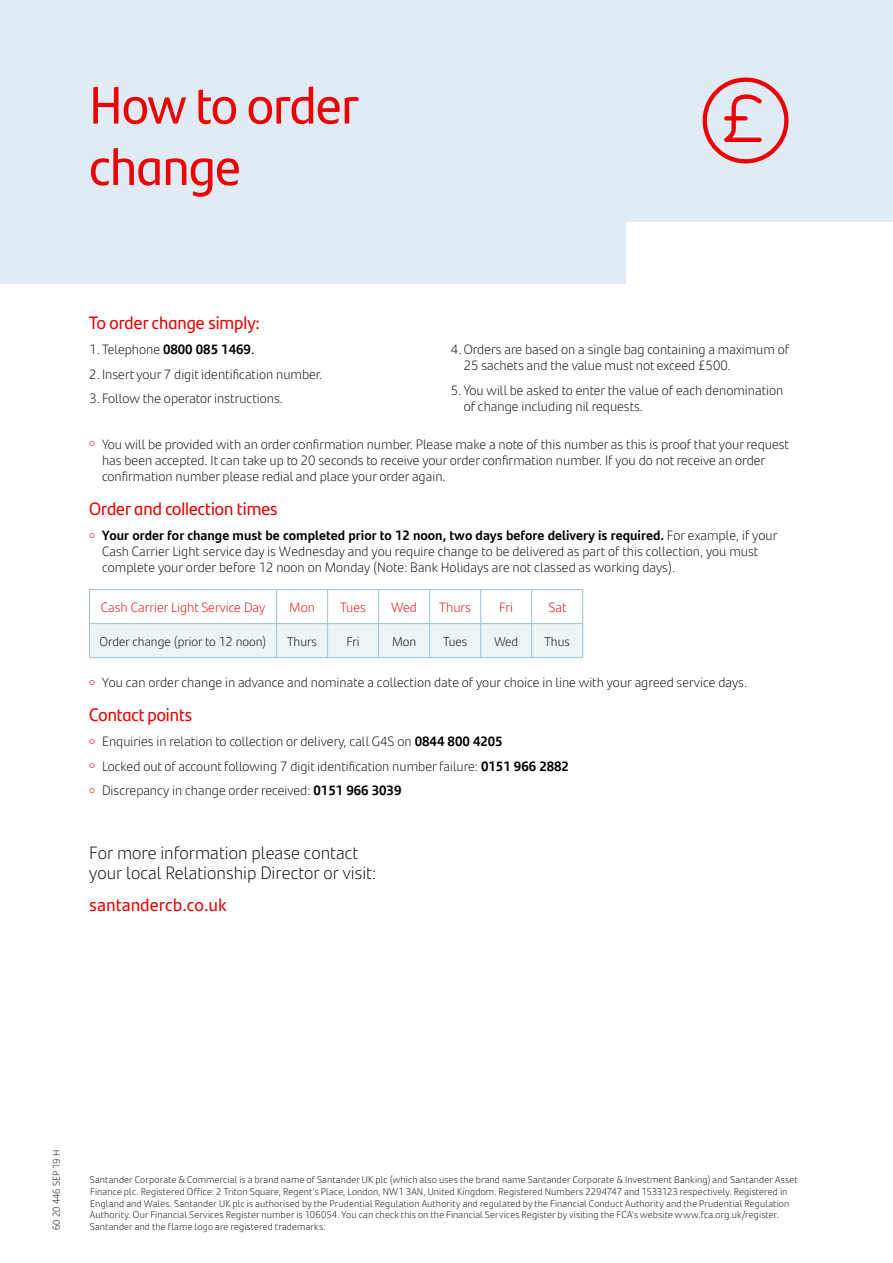
<style>
.page{position:relative;width:893px;height:1263px;background:#fff}
.page>*{position:absolute;margin:0;border:0;box-sizing:border-box;transform-origin:0 0}
.t1{font:52.5px/61.5px "Santander Headline";letter-spacing:-.01em;color:#ec0000}
.t2{font:18px "Santander Headline";color:#ec0000}
.t3{font:300 17.85px/20.5px "Santander Text";color:#000}
.t4{font:17.85px "Santander Text";color:#ec0000}
.t5{font:300 13.5px/16.2px "Santander Text";color:#000}
.t6{font:300 13.5px "Santander Text";color:#ec0000}
.t7{font:300 12.75px "Santander Text";color:#000}
.t8{font:300 9.75px/11.7px "Santander Text";letter-spacing:.015em;color:#000}
.s1{font-weight:700}
.s2{font-family:"Santander Headline";font-weight:400}
</style>
<div class="page">
<div style="left:0;top:0;width:893px;height:221px;background:#e1ebf5"></div>
<div style="left:0;top:0;width:625px;height:284px;background:#e1ebf5"></div>
<svg style="left:90px;top:590px;width:492px;height:67px"></svg>
<hr style="left:276px;top:590px;width:1px;height:33px;background:#9bc3d3">
<hr style="left:327px;top:590px;width:1px;height:33px;background:#9bc3d3">
<hr style="left:378px;top:590px;width:1px;height:33px;background:#9bc3d3">
<hr style="left:429px;top:590px;width:1px;height:33px;background:#9bc3d3">
<hr style="left:480px;top:590px;width:1px;height:33px;background:#9bc3d3">
<hr style="left:531px;top:590px;width:1px;height:33px;background:#9bc3d3">
<hr style="left:276px;top:624px;width:1px;height:33px;background:#9bc3d3">
<hr style="left:327px;top:624px;width:1px;height:33px;background:#9bc3d3">
<hr style="left:378px;top:624px;width:1px;height:33px;background:#9bc3d3">
<hr style="left:429px;top:624px;width:1px;height:33px;background:#9bc3d3">
<hr style="left:480px;top:624px;width:1px;height:33px;background:#9bc3d3">
<hr style="left:531px;top:624px;width:1px;height:33px;background:#9bc3d3">
<hr style="left:89px;top:589px;width:188px;height:1px;background:#9bc3d3">
<hr style="left:89px;top:590px;width:1px;height:33px;background:#9bc3d3">
<hr style="left:277px;top:589px;width:51px;height:1px;background:#9bc3d3">
<hr style="left:328px;top:589px;width:51px;height:1px;background:#9bc3d3">
<hr style="left:379px;top:589px;width:51px;height:1px;background:#9bc3d3">
<hr style="left:430px;top:589px;width:51px;height:1px;background:#9bc3d3">
<hr style="left:481px;top:589px;width:51px;height:1px;background:#9bc3d3">
<hr style="left:532px;top:589px;width:51px;height:1px;background:#9bc3d3">
<hr style="left:582px;top:590px;width:1px;height:33px;background:#9bc3d3">
<hr style="left:89px;top:623px;width:188px;height:1px;background:#9bc3d3">
<hr style="left:89px;top:624px;width:1px;height:33px;background:#9bc3d3">
<hr style="left:277px;top:623px;width:51px;height:1px;background:#9bc3d3">
<hr style="left:328px;top:623px;width:51px;height:1px;background:#9bc3d3">
<hr style="left:379px;top:623px;width:51px;height:1px;background:#9bc3d3">
<hr style="left:430px;top:623px;width:51px;height:1px;background:#9bc3d3">
<hr style="left:481px;top:623px;width:51px;height:1px;background:#9bc3d3">
<hr style="left:532px;top:623px;width:51px;height:1px;background:#9bc3d3">
<hr style="left:582px;top:624px;width:1px;height:33px;background:#9bc3d3">
<hr style="left:89px;top:657px;width:188px;height:1px;background:#9bc3d3">
<hr style="left:277px;top:657px;width:51px;height:1px;background:#9bc3d3">
<hr style="left:328px;top:657px;width:51px;height:1px;background:#9bc3d3">
<hr style="left:379px;top:657px;width:51px;height:1px;background:#9bc3d3">
<hr style="left:430px;top:657px;width:51px;height:1px;background:#9bc3d3">
<hr style="left:481px;top:657px;width:51px;height:1px;background:#9bc3d3">
<hr style="left:532px;top:657px;width:51px;height:1px;background:#9bc3d3">
<div style="left:703px;top:78px;width:85px;height:85px;border:4px solid #ec0000;border-radius:50%"></div>
<svg style="left:724px;top:94px;width:38px;height:48px"></svg>
<svg style="left:726px;top:116px;width:20px;height:4px"></svg>
<h1 class="t1" style="left:89px;top:72px;width:272px">How to order change</h1>
<h2 class="t2" style="left:89px;top:309px;width:172px">To order change simply:</h2>
<p class="t5" style="left:89px;top:340px;width:167px">1. Telephone <span class="s1">0800 085 1469</span><span class="s2">.</span></p>
<p class="t5" style="left:89px;top:365px;width:235px">2. Insert your 7 digit identification number.</p>
<p class="t5" style="left:89px;top:390px;width:195px">3. Follow the operator instructions.</p>
<p class="t5" style="left:464px;top:340px;width:327px;text-indent:-13px">4. Orders are based on a single bag containing a maximum of<br>25 sachets and the value must not exceed £500.</p>
<p class="t5" style="left:464px;top:381px;width:321px;text-indent:-13px">5. You will be asked to enter the value of each denomination of change including nil requests.</p>
<p class="t5" style="left:102px;top:435px;width:688px;text-indent:-13px"><sup>○</sup> You will be provided with an order confirmation number. Please make a note of this number as this is proof that your request has been accepted. It can take up to 20 seconds to receive your order confirmation number. If you do not receive an order confirmation number please redial and place your order again.</p>
<h2 class="t2" style="left:89px;top:495px;width:190px">Order and collection times</h2>
<p class="t5" style="left:102px;top:526px;width:677px;text-indent:-13px"><sup>○</sup> <span class="s1">Your order for change must be completed prior to 12 noon, two days before delivery is required.</span> For example, if your<br>Cash Carrier Light service day is Wednesday and you require change to be delivered as part of this collection, you must complete your order before 12 noon on Monday (Note: Bank Holidays are not classed as working days).</p>
<p class="t6" style="left:101px;top:598px;width:166px">Cash Carrier Light Service Day</p>
<p class="t6" style="left:289px;top:598px;width:27px">Mon</p>
<p class="t6" style="left:340px;top:598px;width:27px">Tues</p>
<p class="t6" style="left:391px;top:598px;width:27px">Wed</p>
<p class="t6" style="left:439px;top:598px;width:33px">Thurs</p>
<p class="t6" style="left:499px;top:598px;width:15px">Fri</p>
<p class="t6" style="left:548px;top:598px;width:19px">Sat</p>
<p class="t7" style="left:100px;top:632px;width:168px">Order change (prior to 12 noon)</p>
<p class="t7" style="left:287px;top:632px;width:32px">Thurs</p>
<p class="t7" style="left:347px;top:632px;width:15px">Fri</p>
<p class="t7" style="left:392px;top:632px;width:26px">Mon</p>
<p class="t7" style="left:443px;top:632px;width:26px">Tues</p>
<p class="t7" style="left:494px;top:632px;width:26px">Wed</p>
<p class="t7" style="left:544px;top:632px;width:27px">Thus</p>
<p class="t5" style="left:89px;top:673px;width:659px"><sup>○</sup> You can order change in advance and nominate a collection date of your choice in line with your agreed service days.</p>
<h2 class="t2" style="left:89px;top:701px;width:104px">Contact points</h2>
<p class="t5" style="left:89px;top:732px;width:415px"><sup>○</sup> Enquiries in relation to collection or delivery, call G4S on <span class="s1">0844 800 4205</span></p>
<p class="t5" style="left:89px;top:757px;width:481px"><sup>○</sup> Locked out of account following 7 digit identification number failure: <span class="s1">0151 966 2882</span></p>
<p class="t5" style="left:89px;top:782px;width:314px"><sup>○</sup> Discrepancy in change order received: <span class="s1">0151 966 3039</span></p>
<h3 class="t3" style="left:89px;top:841px;width:289px">For more information please contact your local Relationship Director or visit:</h3>
<h3 class="t4" style="left:89px;top:891px;width:139px">santandercb.co.uk</h3>
<p class="t8" style="left:50px;top:1230px;width:81px;rotate:-90deg">60 20 446 SEP 19 H</p>
<p class="t8" style="left:90px;top:1173px;width:709px">Santander Corporate &amp; Commercial is a brand name of Santander UK plc (which also uses the brand name Santander Corporate &amp; Investment Banking) and Santander Asset Finance plc. Registered Office: 2 Triton Square, Regent’s Place, London, NW1 3AN, United Kingdom. Registered Numbers 2294747 and 1533123 respectively. Registered in England and Wales. Santander UK plc is authorised by the Prudential Regulation Authority and regulated by the Financial Conduct Authority and the Prudential Regulation Authority. Our Financial Services Register number is 106054. You can check this on the Financial Services Register by visiting the FCA’s website www.fca.org.uk/register.<br>Santander and the flame logo are registered trademarks.</p>
</div>
